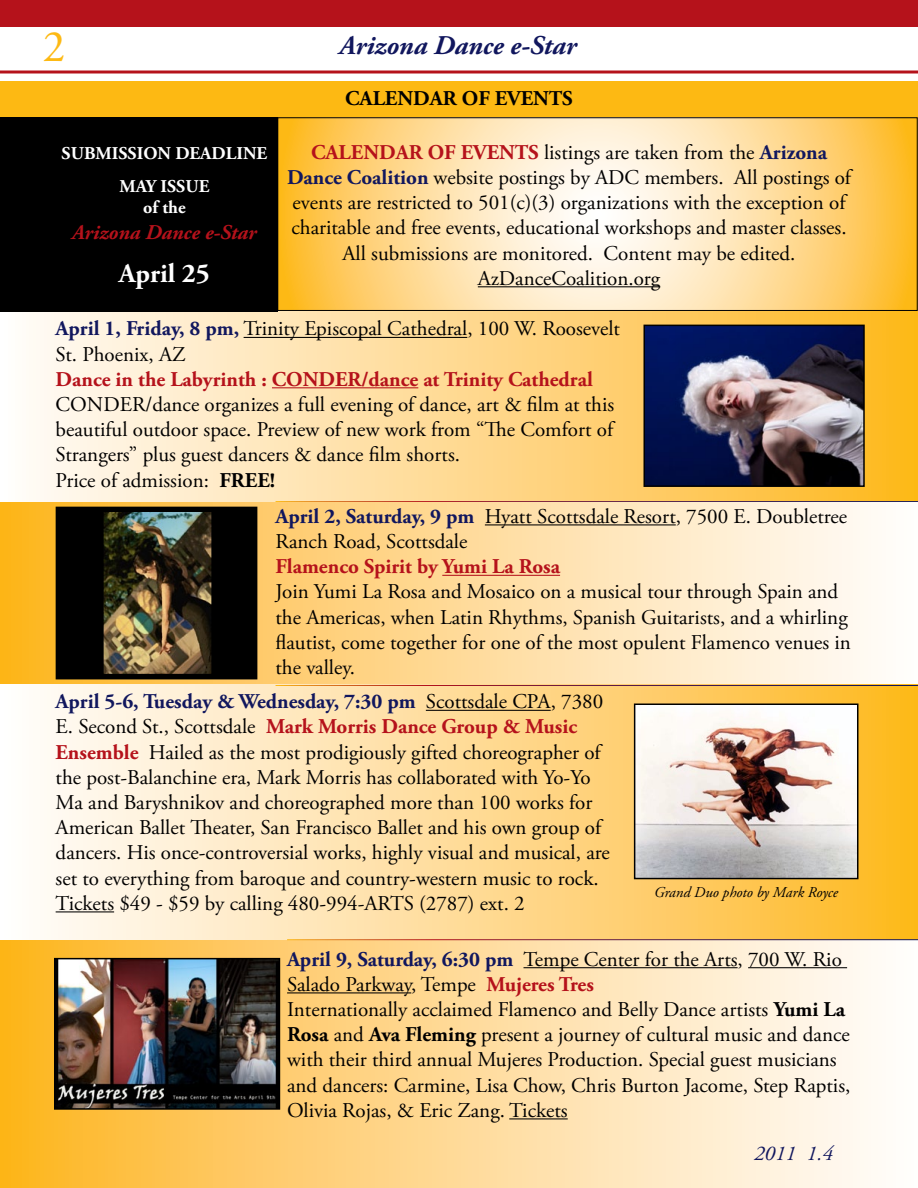
<style>
.page{position:relative;width:918px;height:1188px;background:#fff}
.page>*{position:absolute;margin:0;border:0;box-sizing:border-box;transform-origin:0 0}
.t1{font:45px "Adobe Garamond Pro";color:#fdb913}
.t2{font:italic 700 27px "Adobe Garamond Pro";color:#11175e}
.t3{font:700 27px "Adobe Garamond Pro";color:#fff}
.t4{font:21px/25.2px "Adobe Garamond Pro";color:#000}
.t5{font:700 21px "Adobe Garamond Pro";color:#b5121b}
.t6{font:italic 700 21px "Adobe Garamond Pro";color:#b5121b}
.t7{font:700 21px "Adobe Garamond Pro";color:#000}
.t8{font:italic 21px "Adobe Garamond Pro";color:#11175e}
.t9{font:700 18px/32.4px "Adobe Garamond Pro";color:#fff;text-align:center}
.t10{font:italic 15px "Adobe Garamond Pro";color:#000}
.s1{font-weight:700;color:#b5121b}
.s2{font-weight:700;color:#11175e}
.s3{font-weight:700}
</style>
<div class="page">
<svg style="left:0;top:70px;width:918px;height:4px;background:#c74d53"></svg>
<div style="left:0;top:0;width:917px;height:26px;background:#b5121b"></div>
<svg style="left:0;top:940px;width:917px;height:248px;background:#fedda1"></svg>
<div style="left:0;top:501px;width:917px;height:184px;background:linear-gradient(to right,#efaa21,#fff)"></div>
<div style="left:0;top:685px;width:917px;height:255px;background:linear-gradient(to right,#fffeff,#feb926)"></div>
<div style="left:0;top:312px;width:917px;height:189px;background:linear-gradient(to right,#fffcfd,#feb822)"></div>
<div style="left:0;top:81px;width:917px;height:36px;background:#fdb913"></div>
<hr style="left:485px;top:524px;width:191px;height:1px;background:#000">
<hr style="left:442px;top:575px;width:118px;height:1px;background:#b5121b">
<hr style="left:524px;top:967px;width:214px;height:1px;background:#000">
<hr style="left:748px;top:967px;width:99px;height:1px;background:#000">
<hr style="left:287px;top:992px;width:124px;height:1px;background:#000">
<hr style="left:509px;top:1118px;width:59px;height:1px;background:#000">
<hr style="left:244px;top:337px;width:223px;height:1px;background:#000">
<hr style="left:272px;top:387px;width:146px;height:1px;background:#b5121b">
<hr style="left:276px;top:685px;width:642px;height:1px;background:#fff">
<div style="left:56px;top:507px;width:201px;height:172px;background:#000"></div>
<hr style="left:426px;top:710px;width:125px;height:1px;background:#000">
<hr style="left:56px;top:911px;width:58px;height:1px;background:#000">
<img style="left:53px;top:957px;width:228px;height:153px">
<hr style="left:287px;top:939px;width:631px;height:1px;background:#fff">
<svg style="left:279px;top:119px;width:637px;height:190px;background:#fedd9b"></svg>
<hr style="left:478px;top:286px;width:182px;height:1px;background:#000">
<div style="left:277px;top:117px;width:641px;height:194px;border:1px solid #000"></div>
<div style="left:0;top:117px;width:278px;height:194px;background:#000"></div>
<hr style="left:276px;top:501px;width:642px;height:1px;background:#fff">
<img style="left:643px;top:324px;width:223px;height:164px">
<img style="left:103px;top:512px;width:109px;height:162px">
<img style="left:633px;top:703px;width:226px;height:177px">
<h1 class="t1" style="left:43px;top:20px;width:24px">2</h1>
<p class="t2" style="left:340px;top:30px;width:238px">Arizona Dance e-Star</p>
<p class="t9" style="left:62px;top:138px;width:207px">SUBMISSION DEADLINE<br>MAY ISSUE</p>
<p class="t9" style="left:143px;top:192px;width:44px">of the</p>
<p class="t6" style="left:72px;top:220px;width:186px">Arizona Dance e-Star</p>
<p class="t3" style="left:119px;top:258px;width:92px">April 25</p>
<p class="t7" style="left:345px;top:86px;width:229px">CALENDAR OF EVENTS</p>
<p class="t4" style="left:287px;top:140px;width:566px;text-align:center"><span class="s1">CALENDAR OF EVENTS</span> listings are taken from the <span class="s2">Arizona Dance Coalition</span> website postings by ADC members. All postings of events are restricted to 501(c)(3) organizations with the exception of charitable and free events, educational workshops and master classes.<br>All submissions are monitored. Content may be edited.<br>AzDanceCoalition.org</p>
<p class="t4" style="left:56px;top:317px;width:566px"><span class="s2">April 1, Friday, 8 pm,</span> Trinity Episcopal Cathedral, 100 W. Roosevelt<br>St. Phoenix, AZ</p>
<p class="t5" style="left:56px;top:367px;width:539px">Dance in the Labyrinth : CONDER/dance at Trinity Cathedral</p>
<p class="t4" style="left:56px;top:392px;width:560px">CONDER/dance organizes a full evening of dance, art &amp; film at this beautiful outdoor space. Preview of new work from “The Comfort of Strangers” plus guest dancers &amp; dance film shorts.<br>Price of admission: <span class="s3">FREE!</span></p>
<p class="t4" style="left:276px;top:504px;width:573px"><span class="s2">April 2, Saturday, 9 pm</span> Hyatt Scottsdale Resort, 7500 E. Doubletree<br>Ranch Road, Scottsdale</p>
<p class="t5" style="left:276px;top:554px;width:286px">Flamenco Spirit by Yumi La Rosa</p>
<p class="t4" style="left:276px;top:580px;width:577px">Join Yumi La Rosa and Mosaico on a musical tour through Spain and the Americas, when Latin Rhythms, Spanish Guitarists, and a whirling flautist, come together for one of the most opulent Flamenco venues in the valley.</p>
<p class="t4" style="left:56px;top:690px;width:556px"><span class="s2">April 5-6, Tuesday &amp; Wednesday, 7:30 pm</span> Scottsdale CPA, 7380<br>E. Second St., Scottsdale <span class="s1">Mark Morris Dance Group &amp; Music Ensemble</span> Hailed as the most prodigiously gifted choreographer of the post-Balanchine era, Mark Morris has collaborated with Yo-Yo Ma and Baryshnikov and choreographed more than 100 works for American Ballet Theater, San Francisco Ballet and his own group of dancers. His once-controversial works, highly visual and musical, are set to everything from baroque and country-western music to rock.<br>Tickets $49 - $59 by calling 480-994-ARTS (2787) ext. 2</p>
<p class="t10" style="left:654px;top:883px;width:185px">Grand Duo photo by Mark Royce</p>
<p class="t4" style="left:287px;top:947px;width:565px"><span class="s2">April 9, Saturday, 6:30 pm</span> Tempe Center for the Arts, 700 W. Rio Salado Parkway, Tempe <span class="s1">Mujeres Tres<br></span>Internationally acclaimed Flamenco and Belly Dance artists <span class="s3">Yumi La Rosa</span> and <span class="s3">Ava Fleming</span> present a journey of cultural music and dance with their third annual Mujeres Production. Special guest musicians and dancers: Carmine, Lisa Chow, Chris Burton Jacome, Step Raptis, Olivia Rojas, &amp; Eric Zang. Tickets</p>
<p class="t8" style="left:754px;top:1140px;width:80px">2011 1.4</p>
</div>
